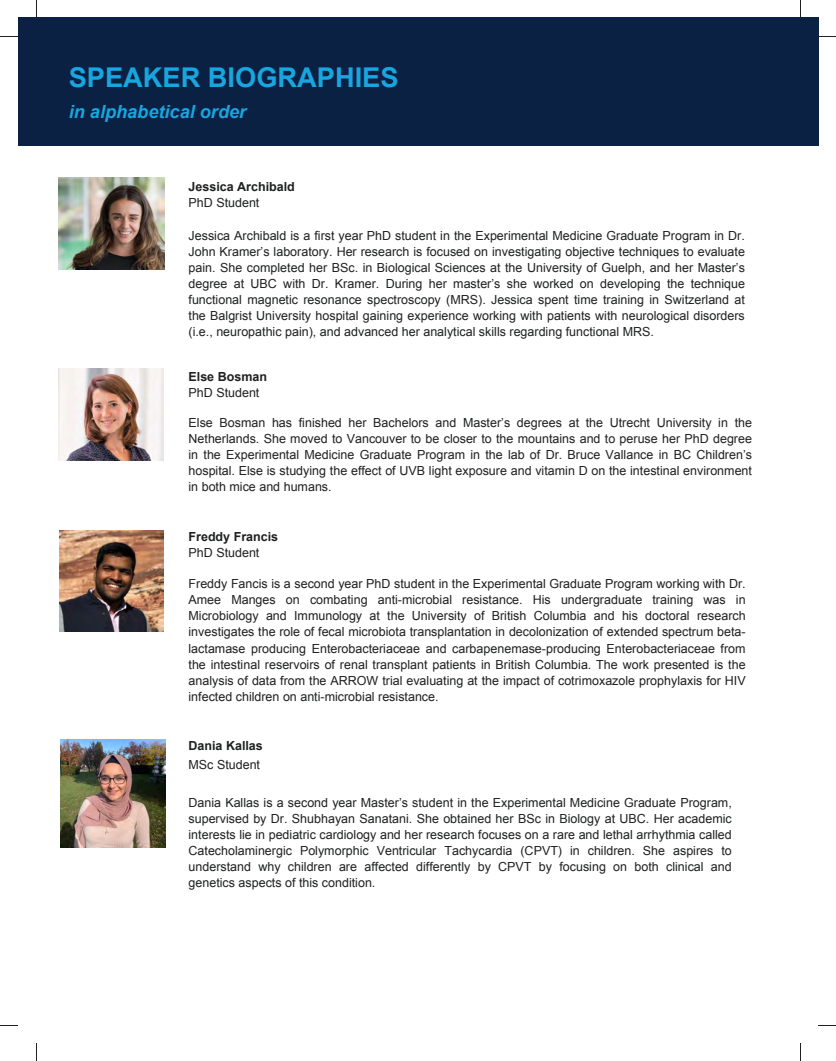
<style>
.page{position:relative;width:836px;height:1061px;background:#fff}
.page>*{position:absolute;margin:0;border:0;box-sizing:border-box;transform-origin:0 0}
.t1{font:700 27.25px "Arial";color:#17a6df}
.t2{font:italic 700 18.12px "Arial";color:#17a6df}
.t3{font:12.5px/16.1px "Arial";color:#1f2020;text-align:justify}
.t4{font:700 12.5px "Arial";color:#1f2020}
.s1{font-style:inherit}
</style>
<div class="page">
<div style="left:18px;top:18px;width:800px;height:128px;background:#0b2143"></div>
<svg style="left:69px;top:269px;width:94px;height:1px"></svg>
<svg style="left:36px;top:0;width:1px;height:18px"></svg>
<svg style="left:0;top:36px;width:18px;height:1px"></svg>
<svg style="left:800px;top:0;width:1px;height:18px"></svg>
<svg style="left:818px;top:36px;width:18px;height:1px"></svg>
<svg style="left:800px;top:1043px;width:1px;height:18px"></svg>
<svg style="left:818px;top:1025px;width:18px;height:1px"></svg>
<svg style="left:36px;top:1043px;width:1px;height:18px"></svg>
<svg style="left:0;top:1025px;width:18px;height:1px"></svg>
<img style="left:61px;top:740px;width:104px;height:107px">
<img style="left:59px;top:177px;width:105px;height:92px">
<img style="left:59px;top:368px;width:105px;height:92px">
<img style="left:60px;top:531px;width:104px;height:100px">
<h1 class="t1" style="left:69px;top:59px;width:331px">SPEAKER BIOGRAPHIES</h1>
<h2 class="t2" style="left:69px;top:100px;width:179px">in alphabetical order</h2>
<p class="t4" style="left:189px;top:178px;width:108px">Jessica Archibald</p>
<p class="t3" style="left:189px;top:195px;width:72px">PhD Student</p>
<p class="t3" style="left:189px;top:227px;width:558px">Jessica Archibald is a first year PhD student in the Experimental Medicine Graduate Program in Dr.<br>John Kramer’s laboratory. Her research is focused on investigating objective techniques to evaluate pain. She completed her BSc. in Biological Sciences at the University of Guelph, and her Master’s degree at UBC with Dr. Kramer. During her master’s she worked on developing the technique functional magnetic resonance spectroscopy (MRS). Jessica spent time training in Switzerland at the Balgrist University hospital gaining experience working with patients with neurological disorders (i.e., neuropathic pain), and advanced her analytical skills regarding functional MRS.</p>
<p class="t4" style="left:189px;top:368px;width:80px">Else Bosman</p>
<p class="t3" style="left:189px;top:384px;width:72px">PhD Student</p>
<p class="t3" style="left:189px;top:415px;width:565px">Else Bosman has finished her Bachelors and Master’s degrees at the Utrecht University in the Netherlands. She moved to Vancouver to be closer to the mountains and to peruse her PhD degree in the Experimental Medicine Graduate Program in the lab of Dr. Bruce Vallance in BC Children’s hospital. Else is studying the effect of UVB light exposure and vitamin D on the intestinal environment in both mice and humans.</p>
<p class="t4" style="left:189px;top:529px;width:91px">Freddy Francis</p>
<p class="t3" style="left:189px;top:545px;width:72px">PhD Student</p>
<p class="t3" style="left:189px;top:576px;width:559px">Freddy <span class="s1">Fancis</span> is a second year PhD student in the Experimental Graduate Program working with Dr.<br>Amee Manges on combating anti-microbial resistance. His undergraduate training was in Microbiology and Immunology at the University of British Columbia and his doctoral research investigates the role of fecal microbiota transplantation in decolonization of extended spectrum beta&shy;lactamase producing Enterobacteriaceae and carbapenemase-producing Enterobacteriaceae from the intestinal reservoirs of renal transplant patients in British Columbia. The work presented is the analysis of data from the ARROW trial evaluating at the impact of cotrimoxazole prophylaxis for HIV infected children on anti-microbial resistance.</p>
<p class="t4" style="left:189px;top:737px;width:76px">Dania Kallas</p>
<p class="t3" style="left:189px;top:756px;width:73px">MSc Student</p>
<p class="t3" style="left:189px;top:794px;width:545px">Dania Kallas is a second year Master’s student in the Experimental Medicine Graduate Program, supervised by Dr. Shubhayan Sanatani. She obtained her BSc in Biology at UBC. Her academic interests lie in pediatric cardiology and her research focuses on a rare and lethal arrhythmia called Catecholaminergic Polymorphic Ventricular Tachycardia (CPVT) in children. She aspires to understand why children are affected differently by CPVT by focusing on both clinical and genetics aspects of this condition.</p>
</div>
